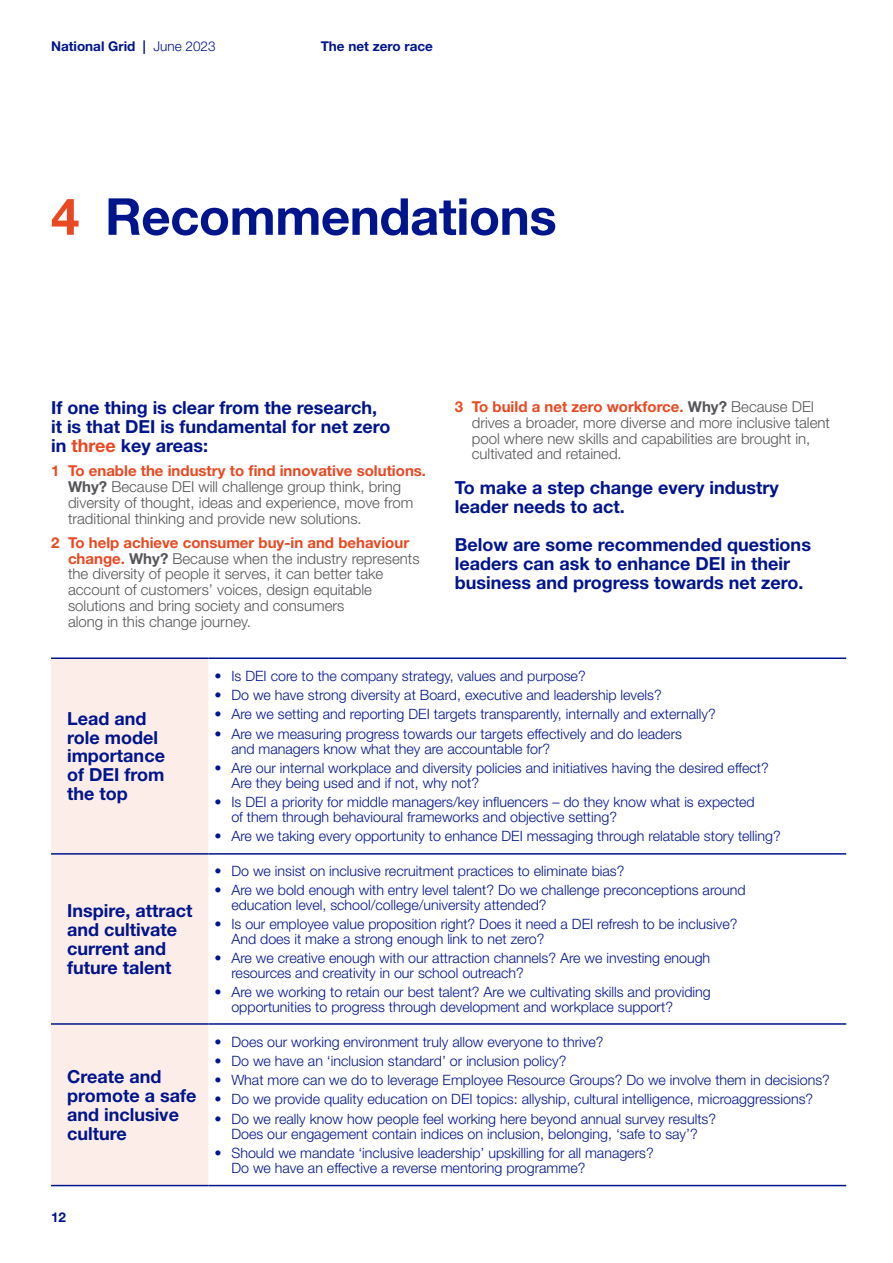
<style>
.page{position:relative;width:893px;height:1263px;background:#fff}
.page>*{position:absolute;margin:0;border:0;box-sizing:border-box;transform-origin:0 0}
.t1{font:700 51px "Helvetica Neue LT Std";letter-spacing:-.01em;color:#00148c}
.t2{font:700 18px/18.9px "Helvetica Neue LT Std";color:#00148c}
.t3{font:300 15px/15.8px "Helvetica Neue LT Std";color:#55555a}
.t4{font:300 14.25px/15px "Helvetica Neue LT Std";color:#00148c}
.t5{font:700 13.5px "Helvetica Neue LT Std";color:#00148c}
.s1{font-weight:300}
.s2{color:#e84922}
.s3{font-weight:700;color:#e84922}
.s4{font-weight:700}
</style>
<div class="page">
<div style="left:51px;top:659px;width:157px;height:526px;background:#fdede9"></div>
<hr style="left:51px;top:657px;width:157px;height:2px;background:#00148c">
<hr style="left:208px;top:657px;width:638px;height:2px;background:#00148c">
<hr style="left:51px;top:853px;width:157px;height:2px;background:#00148c">
<hr style="left:208px;top:853px;width:638px;height:2px;background:#00148c">
<hr style="left:51px;top:1023px;width:157px;height:2px;background:#00148c">
<hr style="left:208px;top:1023px;width:638px;height:2px;background:#00148c">
<hr style="left:51px;top:1185px;width:157px;height:1px;background:#00148c">
<hr style="left:208px;top:1185px;width:638px;height:1px;background:#00148c">
<p class="t5" style="left:51px;top:38px;width:166px">National Grid | <span class="s1">June 2023</span></p>
<p class="t5" style="left:321px;top:38px;width:114px">The net zero race</p>
<h1 class="t1" style="left:51px;top:185px;width:507px"><span class="s2">4</span> Recommendations</h1>
<p class="t2" style="left:51px;top:398px;width:341px">If one thing is clear from the research, it is that DEI is fundamental for net zero in <span class="s2">three</span> key areas:</p>
<p class="t3" style="left:68px;top:463px;width:360px;text-indent:-17px"><span class="s3">1 To enable the industry to find innovative solutions.<br></span><span class="s4">Why?</span> Because DEI will challenge group think, bring diversity of thought, ideas and experience, move from traditional thinking and provide new solutions.</p>
<p class="t3" style="left:68px;top:534px;width:353px;text-indent:-17px"><span class="s3">2 To help achieve consumer buy-in and behaviour change.</span> <span class="s4">Why?</span> Because when the industry represents the diversity of people it serves, it can better take account of customers’ voices, design equitable solutions and bring society and consumers<br>along in this change journey.</p>
<p class="t3" style="left:472px;top:399px;width:360px;text-indent:-17px"><span class="s3">3 To build a net zero workforce.</span> <span class="s4">Why?</span> Because DEI drives a broader, more diverse and more inclusive talent pool where new skills and capabilities are brought in, cultivated and retained.</p>
<p class="t2" style="left:455px;top:478px;width:326px">To make a step change every industry leader needs to act.</p>
<p class="t2" style="left:455px;top:534px;width:358px">Below are some recommended questions leaders can ask to enhance DEI in their business and progress towards net zero.</p>
<p class="t2" style="left:67px;top:708px;width:99px">Lead and role model importance of DEI from the top</p>
<p class="t2" style="left:67px;top:901px;width:127px">Inspire, attract and cultivate current and future talent</p>
<p class="t2" style="left:67px;top:1066px;width:131px">Create and promote a safe and inclusive culture</p>
<p class="t5" style="left:51px;top:1208px;width:17px">12</p>
<p class="t4" style="left:214px;top:668px;width:373px">• Is DEI core to the company strategy, values and purpose?</p>
<p class="t4" style="left:214px;top:687px;width:449px">• Do we have strong diversity at Board, executive and leadership levels?</p>
<p class="t4" style="left:214px;top:707px;width:503px">• Are we setting and reporting DEI targets transparently, internally and externally?</p>
<p class="t4" style="left:231px;top:726px;width:452px;text-indent:-17px">• Are we measuring progress towards our targets effectively and do leaders and managers know what they are accountable for?</p>
<p class="t4" style="left:231px;top:760px;width:539px;text-indent:-17px">• Are our internal workplace and diversity policies and initiatives having the desired effect?<br>Are they being used and if not, why not?</p>
<p class="t4" style="left:231px;top:794px;width:525px;text-indent:-17px">• Is DEI a priority for middle managers/key influencers – do they know what is expected of them through behavioural frameworks and objective setting?</p>
<p class="t4" style="left:214px;top:828px;width:568px">• Are we taking every opportunity to enhance DEI messaging through relatable story telling?</p>
<p class="t4" style="left:214px;top:863px;width:412px">• Do we insist on inclusive recruitment practices to eliminate bias?</p>
<p class="t4" style="left:231px;top:882px;width:516px;text-indent:-17px">• Are we bold enough with entry level talent? Do we challenge preconceptions around education level, school/college/university attended?</p>
<p class="t4" style="left:231px;top:916px;width:508px;text-indent:-17px">• Is our employee value proposition right? Does it need a DEI refresh to be inclusive?<br>And does it make a strong enough link to net zero?</p>
<p class="t4" style="left:231px;top:950px;width:480px;text-indent:-17px">• Are we creative enough with our attraction channels? Are we investing enough resources and creativity in our school outreach?</p>
<p class="t4" style="left:231px;top:984px;width:481px;text-indent:-17px">• Are we working to retain our best talent? Are we cultivating skills and providing opportunities to progress through development and workplace support?</p>
<p class="t4" style="left:214px;top:1034px;width:391px">• Does our working environment truly allow everyone to thrive?</p>
<p class="t4" style="left:214px;top:1053px;width:353px">• Do we have an ‘inclusion standard’ or inclusion policy?</p>
<p class="t4" style="left:214px;top:1072px;width:617px">• What more can we do to leverage Employee Resource Groups? Do we involve them in decisions?</p>
<p class="t4" style="left:214px;top:1091px;width:600px">• Do we provide quality education on DEI topics: allyship, cultural intelligence, microaggressions?</p>
<p class="t4" style="left:214px;top:1111px;width:503px;text-align:center">• Do we really know how people feel working here beyond annual survey results?<br>Does our engagement contain indices on inclusion, belonging, ‘safe to say’?</p>
<p class="t4" style="left:231px;top:1145px;width:424px;text-indent:-17px">• Should we mandate ‘inclusive leadership’ upskilling for all managers?<br>Do we have an effective a reverse mentoring programme?</p>
</div>
